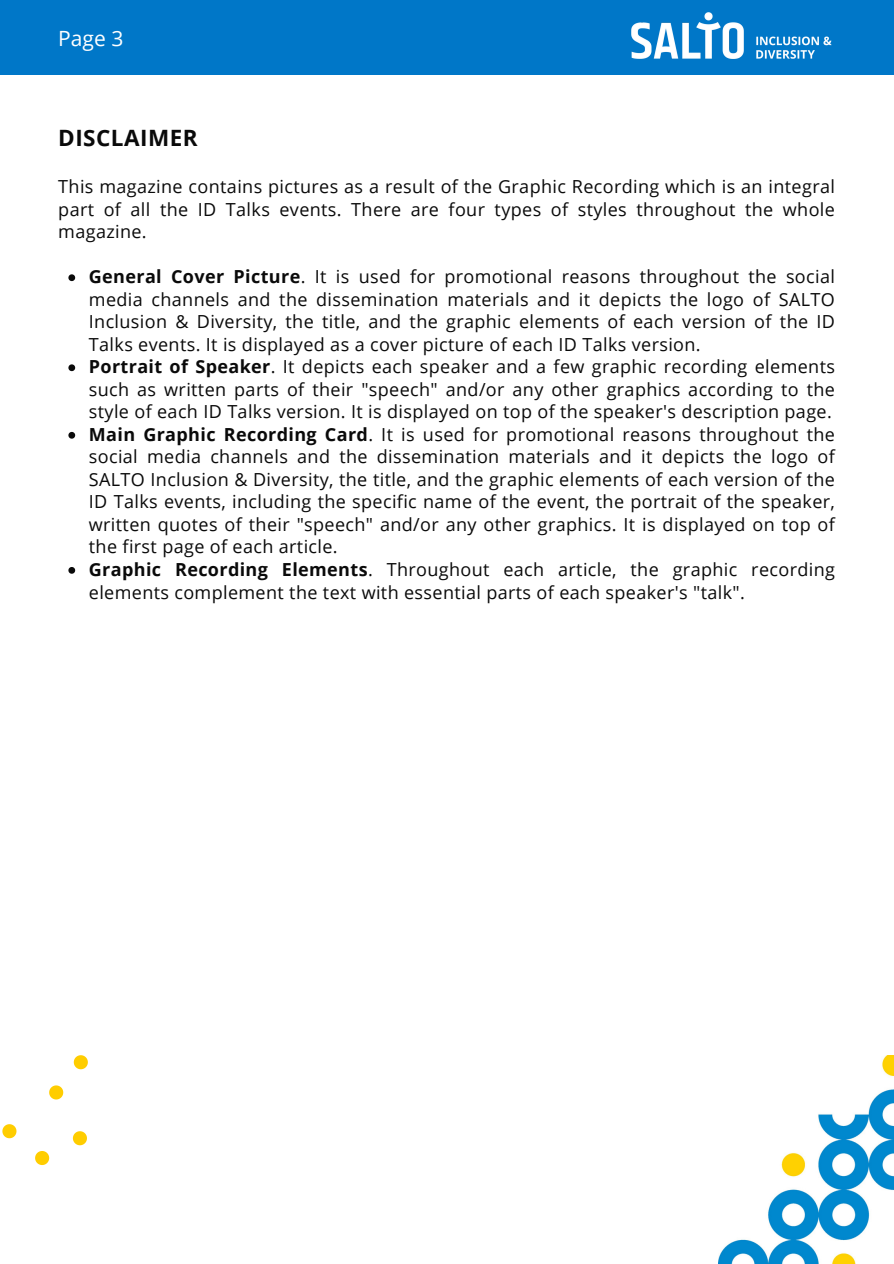
<style>
.page{position:relative;width:894px;height:1264px;background:#fff}
.page>*{position:absolute;margin:0;border:0;box-sizing:border-box;transform-origin:0 0}
.t1{font:700 22.5px "Open Sans";letter-spacing:.02em;color:#0a0a0a}
.t2{font:21px "Open Sans";color:#fff}
.t3{font:18px/22.5px "Open Sans";letter-spacing:.02em;color:#0a0a0a;text-align:justify}
.s1{font-weight:700}
</style>
<div class="page">
<div style="left:0;top:0;width:893px;height:74px;background:#0077c8"></div>
<img style="left:631px;top:12px;width:201px;height:47px">
<img style="left:718px;top:1055px;width:175px;height:208px">
<svg style="left:68px;top:274px;width:7px;height:7px"></svg>
<svg style="left:68px;top:364px;width:7px;height:7px"></svg>
<svg style="left:68px;top:432px;width:7px;height:6px"></svg>
<svg style="left:68px;top:567px;width:7px;height:6px"></svg>
<svg style="left:2px;top:1124px;width:14px;height:14px"></svg>
<svg style="left:73px;top:1131px;width:14px;height:14px"></svg>
<svg style="left:74px;top:1055px;width:14px;height:14px"></svg>
<svg style="left:49px;top:1085px;width:14px;height:14px"></svg>
<svg style="left:35px;top:1151px;width:14px;height:13px"></svg>
<p class="t2" style="left:58px;top:24px;width:67px">Page 3</p>
<p class="t1" style="left:58px;top:122px;width:141px">DISCLAIMER</p>
<p class="t3" style="left:58px;top:175px;width:778px">This magazine contains pictures as a result of the Graphic Recording which is an integral part of all the ID Talks events. There are four types of styles throughout the whole magazine.</p>
<p class="t3" style="left:89px;top:265px;width:747px;text-align:left"><span class="s1">General Cover Picture</span>. It is used for promotional reasons throughout the social media channels and the dissemination materials and it depicts the logo of SALTO Inclusion &amp; Diversity, the title, and the graphic elements of each version of the ID Talks events. It is displayed as a cover picture of each ID Talks version.<br><span class="s1">Portrait of Speaker</span>. It depicts each speaker and a few graphic recording elements such as written parts of their "speech" and/or any other graphics according to the style of each ID Talks version. It is displayed on top of the speaker's description page.<br><span class="s1">Main Graphic Recording Card</span>. It is used for promotional reasons throughout the social media channels and the dissemination materials and it depicts the logo of SALTO Inclusion &amp; Diversity, the title, and the graphic elements of each version of the ID Talks events, including the specific name of the event, the portrait of the speaker, written quotes of their "speech" and/or any other graphics. It is displayed on top of the first page of each article.<br><span class="s1">Graphic Recording Elements</span>. Throughout each article, the graphic recording elements complement the text with essential parts of each speaker's "talk".</p>
</div>
